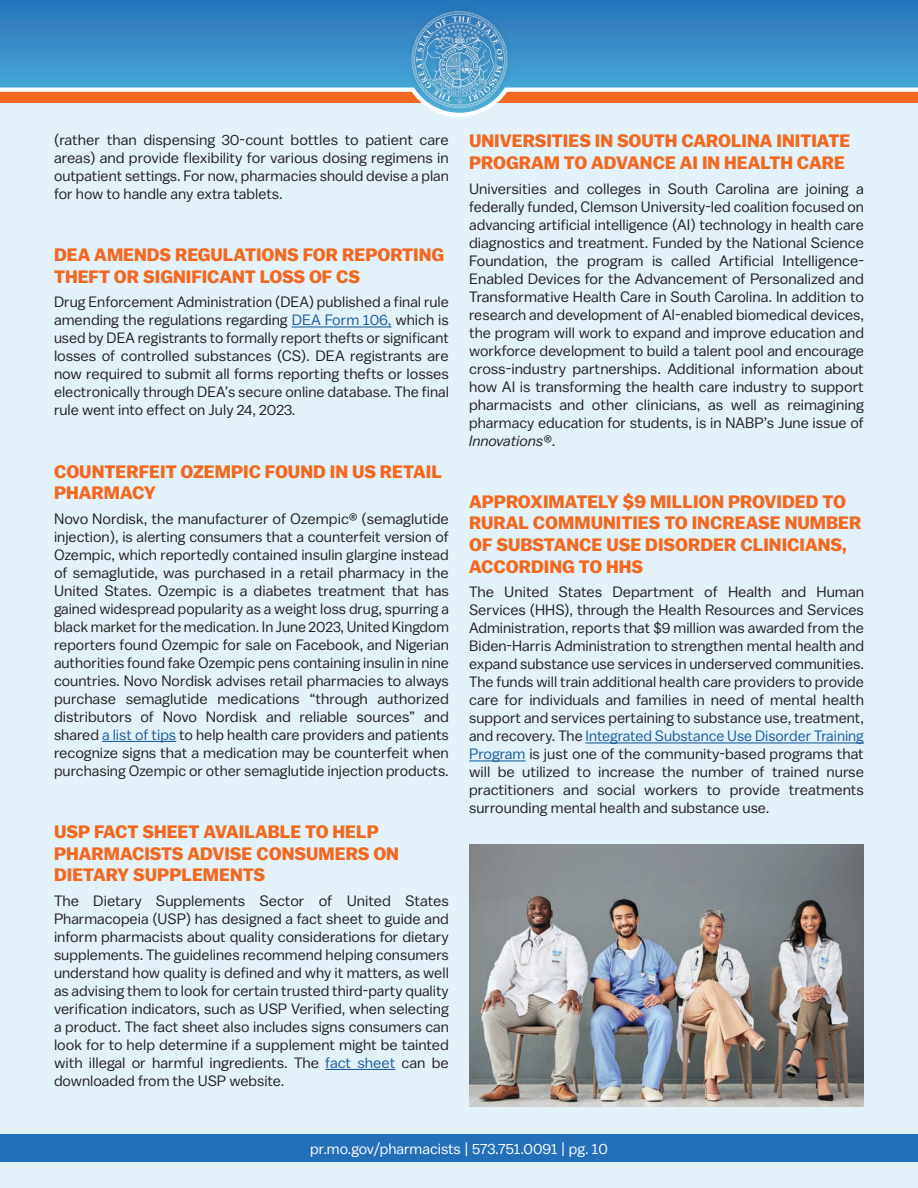
<style>
.page{position:relative;width:918px;height:1188px;background:#fff}
.page>*{position:absolute;margin:0;border:0;box-sizing:border-box;transform-origin:0 0}
.National_News_Heading{font:700 18px/21.6px "Balto";color:#f36821}
.Body_Text{font:15px/18px "Balto";color:#231f20;text-align:justify}
.t1{font:15px "Balto";color:#fff}
.s1{color:#175d9e}
.s2{font-style:italic}
</style>
<div class="page">
<div style="left:0;top:73px;width:918px;height:1115px;background:#e3f2f8"></div>
<div style="left:0;top:1134px;width:918px;height:27px;background:#2370b9"></div>
<svg style="left:0;top:0;width:918px;height:117px;background:#6499bf"></svg>
<div style="left:404px;top:3px;width:111px;height:113px;background:#231f20;opacity:.33"></div>
<img style="left:410px;top:10px;width:99px;height:99px">
<hr style="left:292px;top:326px;width:100px;height:2px;background:#175d9e">
<hr style="left:102px;top:741px;width:74px;height:1px;background:#175d9e">
<hr style="left:325px;top:1069px;width:70px;height:1px;background:#175d9e">
<hr style="left:586px;top:742px;width:278px;height:1px;background:#175d9e">
<hr style="left:469px;top:760px;width:56px;height:1px;background:#175d9e">
<img style="left:469px;top:845px;width:395px;height:262px">
<p class="Body_Text" style="left:54px;top:130px;width:396px">(rather than dispensing 30-count bottles to patient care areas) and provide flexibility for various dosing regimens in outpatient settings. For now, pharmacies should devise a plan for how to handle any extra tablets.</p>
<p class="National_News_Heading" style="left:54px;top:244px;width:392px">DEA AMENDS REGULATIONS FOR REPORTING<br>THEFT OR SIGNIFICANT LOSS OF CS</p>
<p class="Body_Text" style="left:54px;top:293px;width:396px">Drug Enforcement Administration (DEA) published a final rule amending the regulations regarding <span class="s1">DEA Form 106,</span> which is used by DEA registrants to formally report thefts or significant losses of controlled substances (CS). DEA registrants are now required to submit all forms reporting thefts or losses electronically through DEA’s secure online database. The final rule went into effect on July 24, 2023.</p>
<p class="National_News_Heading" style="left:54px;top:460px;width:389px">COUNTERFEIT OZEMPIC FOUND IN US RETAIL<br>PHARMACY</p>
<p class="Body_Text" style="left:54px;top:509px;width:396px">Novo Nordisk, the manufacturer of Ozempic® (semaglutide injection), is alerting consumers that a counterfeit version of Ozempic, which reportedly contained insulin glargine instead of semaglutide, was purchased in a retail pharmacy in the United States. Ozempic is a diabetes treatment that has gained widespread popularity as a weight loss drug, spurring a black market for the medication. In June 2023, United Kingdom reporters found Ozempic for sale on Facebook, and Nigerian authorities found fake Ozempic pens containing insulin in nine countries. Novo Nordisk advises retail pharmacies to always purchase semaglutide medications “through authorized distributors of Novo Nordisk and reliable sources” and shared <span class="s1">a list of tips</span> to help health care providers and patients recognize signs that a medication may be counterfeit when purchasing Ozempic or other semaglutide injection products.</p>
<p class="National_News_Heading" style="left:54px;top:821px;width:347px">USP FACT SHEET AVAILABLE TO HELP<br>PHARMACISTS ADVISE CONSUMERS ON<br>DIETARY SUPPLEMENTS</p>
<p class="Body_Text" style="left:54px;top:891px;width:396px">The Dietary Supplements Sector of United States Pharmacopeia (USP) has designed a fact sheet to guide and inform pharmacists about quality considerations for dietary supplements. The guidelines recommend helping consumers understand how quality is defined and why it matters, as well as advising them to look for certain trusted third-party quality verification indicators, such as USP Verified, when selecting a product. The fact sheet also includes signs consumers can look for to help determine if a supplement might be tainted with illegal or harmful ingredients. The <span class="s1">fact sheet</span> can be downloaded from the USP website.</p>
<p class="National_News_Heading" style="left:469px;top:130px;width:383px">UNIVERSITIES IN SOUTH CAROLINA INITIATE<br>PROGRAM TO ADVANCE AI IN HEALTH CARE</p>
<p class="Body_Text" style="left:469px;top:179px;width:396px">Universities and colleges in South Carolina are joining a federally funded, Clemson University-led coalition focused on advancing artificial intelligence (AI) technology in health care diagnostics and treatment. Funded by the National Science Foundation, the program is called Artificial Intelligence-Enabled Devices for the Advancement of Personalized and Transformative Health Care in South Carolina. In addition to research and development of AI-enabled biomedical devices, the program will work to expand and improve education and workforce development to build a talent pool and encourage cross-industry partnerships. Additional information about how AI is transforming the health care industry to support pharmacists and other clinicians, as well as reimagining pharmacy education for students, is in NABP’s June issue of <span class="s2">Innovations®</span>.</p>
<p class="National_News_Heading" style="left:469px;top:491px;width:394px">APPROXIMATELY $9 MILLION PROVIDED TO<br>RURAL COMMUNITIES TO INCREASE NUMBER<br>OF SUBSTANCE USE DISORDER CLINICIANS,<br>ACCORDING TO HHS</p>
<p class="Body_Text" style="left:469px;top:583px;width:396px">The United States Department of Health and Human Services (HHS), through the Health Resources and Services Administration, reports that $9 million was awarded from the Biden-Harris Administration to strengthen mental health and expand substance use services in underserved communities.<br>The funds will train additional health care providers to provide care for individuals and families in need of mental health support and services pertaining to substance use, treatment, and recovery. The <span class="s1">Integrated Substance Use Disorder Training Program</span> is just one of the community-based programs that will be utilized to increase the number of trained nurse practitioners and social workers to provide treatments surrounding mental health and substance use.</p>
<p class="t1" style="left:310px;top:1139px;width:299px">pr.mo.gov/pharmacists | 573.751.0091 | pg. 10</p>
</div>
